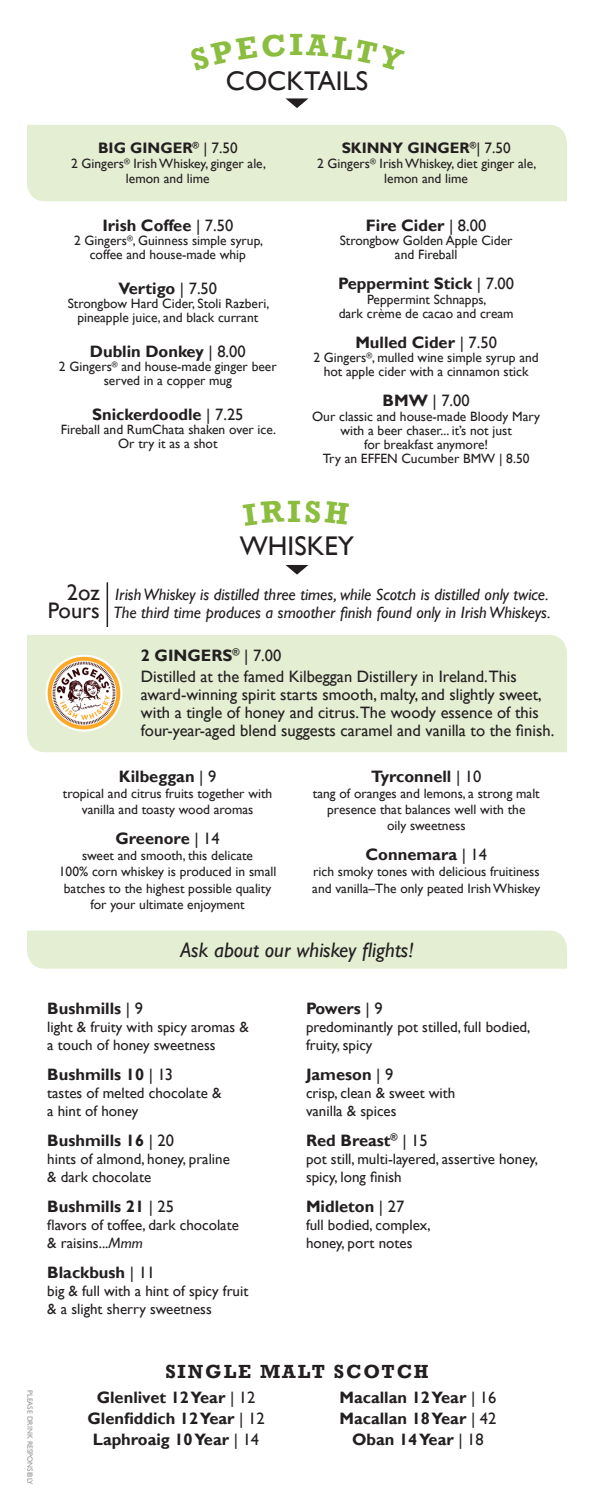
<style>
.page{position:relative;width:594px;height:1512px;background:#fff}
.page>*{position:absolute;margin:0;border:0;box-sizing:border-box;transform-origin:0 0}
.t1{font:700 31.5px "Rockwell";color:#8bbd3f}
.t2{font:27px "Gill Sans";color:#231f20}
.t3{font:22.5px "Gill Sans";color:#231f20}
.t4{font:italic 21px "Gill Sans";color:#231f20}
.t5{font:700 19.5px "Rockwell";letter-spacing:.1em;color:#231f20}
.t6{font:700 16.5px "Gill Sans";color:#231f20}
.t7{font:16.5px/18px "Gill Sans";color:#231f20}
.t8{font:italic 16.5px "Gill Sans";color:#231f20}
.t9{font:700 15.15px "Gill Sans";color:#231f20}
.t10{font:15px/18px "Gill Sans";color:#231f20}
.t11{font:13.5px/14.2px "Gill Sans";color:#231f20;text-align:center}
.t12{font:7.5px "Gill Sans";color:#939598}
.s1{font-weight:400}
.s2{font-weight:700}
.s3{font-style:italic}
</style>
<div class="page">
<div style="left:27px;top:931px;width:540px;height:38px;background:#e4eed3"></div>
<svg style="left:286px;top:565px;width:22px;height:10px"></svg>
<div style="left:27px;top:635px;width:540px;height:117px;background:#e4eed3"></div>
<img style="left:44px;top:652px;width:81px;height:82px">
<hr style="left:107px;top:582px;width:1px;height:45px;background:#231f20">
<div style="left:27px;top:125px;width:540px;height:76px;background:#e4eed3"></div>
<svg style="left:286px;top:98px;width:22px;height:10px"></svg>
<p class="t1" style="left:289px;top:25px;width:15px">I</p>
<p class="t2" style="left:226px;top:65px;width:144px">COCKTAILS</p>
<p class="t9" style="left:98px;top:139px;width:141px">BIG GINGER<sup>®</sup> <span class="s1">| 7.50</span></p>
<p class="t11" style="left:71px;top:156px;width:196px;line-height:15px">2 Gingers<sup>®</sup> Irish Whiskey, ginger ale, lemon and lime</p>
<p class="t6" style="left:102px;top:215px;width:132px">Irish Coffee <span class="s1">| 7.50</span></p>
<p class="t11" style="left:74px;top:233px;width:190px">2 Gingers<sup>®</sup>, Guinness simple syrup, coffee and house-made whip</p>
<p class="t6" style="left:119px;top:278px;width:100px">Vertigo <span class="s1">| 7.50</span></p>
<p class="t11" style="left:68px;top:296px;width:203px">Strongbow Hard Cider, Stoli Razberi,</p>
<p class="t11" style="left:77px;top:311px;width:182px">pineapple juice, and black currant</p>
<p class="t6" style="left:90px;top:341px;width:157px">Dublin Donkey <span class="s1">| 8.00</span></p>
<p class="t11" style="left:59px;top:359px;width:219px">2 Gingers<sup>®</sup> and house-made ginger beer served in a copper mug</p>
<p class="t6" style="left:92px;top:404px;width:153px">Snickerdoodle <span class="s1">| 7.25</span></p>
<p class="t11" style="left:61px;top:422px;width:217px">Fireball and RumChata shaken over ice.<br>Or try it as a shot</p>
<p class="t9" style="left:342px;top:139px;width:170px">SKINNY GINGER<sup>®</sup><span class="s1">| 7.50</span></p>
<p class="t11" style="left:317px;top:156px;width:221px">2 Gingers<sup>®</sup> Irish Whiskey, diet ginger ale,</p>
<p class="t11" style="left:384px;top:171px;width:85px">lemon and lime</p>
<p class="t6" style="left:366px;top:215px;width:122px">Fire Cider <span class="s1">| 8.00</span></p>
<p class="t11" style="left:340px;top:233px;width:174px">Strongbow Golden Apple Cider and Fireball</p>
<p class="t6" style="left:338px;top:274px;width:177px">Peppermint Stick <span class="s1">| 7.00</span></p>
<p class="t11" style="left:339px;top:292px;width:176px">Peppermint Schnapps,<br>dark crème de cacao and cream</p>
<p class="t6" style="left:355px;top:332px;width:143px">Mulled Cider <span class="s1">| 7.50</span></p>
<p class="t11" style="left:313px;top:350px;width:227px">2 Gingers<sup>®</sup>, mulled wine simple syrup and hot apple cider with a cinnamon stick</p>
<p class="t7" style="left:383px;top:392px;width:89px"><span class="s2">BMW</span> | 7.00</p>
<p class="t11" style="left:312px;top:409px;width:229px">Our classic and house-made Bloody Mary with a beer chaser... it’s not just<br>for breakfast anymore!</p>
<p class="t11" style="left:323px;top:452px;width:208px">Try an EFFEN Cucumber BMW | 8.50</p>
<p class="t3" style="left:67px;top:579px;width:35px">2oz</p>
<p class="t3" style="left:48px;top:597px;width:54px">Pours</p>
<p class="t1" style="left:287px;top:492px;width:15px">I</p>
<p class="t2" style="left:240px;top:530px;width:116px">WHISKEY</p>
<p class="t8" style="left:115px;top:585px;width:435px">Irish Whiskey is distilled three times, while Scotch is distilled only twice.</p>
<p class="t8" style="left:113px;top:603px;width:439px">The third time produces a smoother finish found only in Irish Whiskeys.</p>
<p class="t6" style="left:141px;top:645px;width:142px">2 GINGERS<sup>®</sup> <span class="s1">| 7.00</span></p>
<p class="t7" style="left:141px;top:667px;width:377px">Distilled at the famed Kilbeggan Distillery in Ireland.This</p>
<p class="t7" style="left:141px;top:685px;width:415px">award-winning spirit starts smooth, malty, and slightly sweet, with a tingle of honey and citrus.The woody essence of this four-year-aged blend suggests caramel and vanilla to the finish.</p>
<p class="t6" style="left:119px;top:766px;width:99px">Kilbeggan <span class="s1">| 9</span></p>
<p class="t11" style="left:63px;top:786px;width:211px">tropical and citrus fruits together with</p>
<p class="t11" style="left:82px;top:802px;width:173px">vanilla and toasty wood aromas</p>
<p class="t6" style="left:116px;top:829px;width:106px">Greenore <span class="s1">| 14</span></p>
<p class="t11" style="left:59px;top:847px;width:219px;line-height:16.2px">sweet and smooth, this delicate<br>100% corn whiskey is produced in small batches to the highest possible quality for your ultimate enjoyment</p>
<p class="t6" style="left:371px;top:766px;width:112px">Tyrconnell <span class="s1">| 10</span></p>
<p class="t11" style="left:313px;top:785px;width:228px;line-height:16.2px">tang of oranges and lemons, a strong malt presence that balances well with the</p>
<p class="t11" style="left:387px;top:818px;width:80px">oily sweetness</p>
<p class="t6" style="left:366px;top:845px;width:123px">Connemara <span class="s1">| 14</span></p>
<p class="t11" style="left:313px;top:865px;width:228px">rich smoky tones with delicious fruitiness</p>
<p class="t11" style="left:312px;top:881px;width:230px">and vanilla–The only peated Irish Whiskey</p>
<p class="t4" style="left:180px;top:938px;width:235px">Ask about our whiskey flights!</p>
<p class="t6" style="left:47px;top:998px;width:97px">Bushmills <span class="s1">| 9</span></p>
<p class="t10" style="left:47px;top:1018px;width:203px">light &amp; fruity with spicy aromas &amp;</p>
<p class="t10" style="left:47px;top:1036px;width:170px">a touch of honey sweetness</p>
<p class="t6" style="left:47px;top:1064px;width:127px">Bushmills 10 <span class="s1">| 13</span></p>
<p class="t10" style="left:47px;top:1084px;width:176px">tastes of melted chocolate &amp;</p>
<p class="t10" style="left:47px;top:1102px;width:93px">a hint of honey</p>
<p class="t6" style="left:47px;top:1130px;width:128px">Bushmills 16 <span class="s1">| 20</span></p>
<p class="t10" style="left:47px;top:1150px;width:184px">hints of almond, honey, praline</p>
<p class="t10" style="left:47px;top:1168px;width:105px">&amp; dark chocolate</p>
<p class="t6" style="left:47px;top:1196px;width:128px">Bushmills 21 <span class="s1">| 25</span></p>
<p class="t10" style="left:47px;top:1216px;width:193px">flavors of toffee, dark chocolate</p>
<p class="t10" style="left:47px;top:1234px;width:97px">&amp; raisins...<span class="s3">Mmm</span></p>
<p class="t6" style="left:47px;top:1262px;width:109px">Blackbush <span class="s1">| 11</span></p>
<p class="t10" style="left:47px;top:1282px;width:203px">big &amp; full with a hint of spicy fruit &amp; a slight sherry sweetness</p>
<p class="t6" style="left:306px;top:998px;width:78px">Powers <span class="s1">| 9</span></p>
<p class="t10" style="left:306px;top:1018px;width:226px">predominantly pot stilled, full bodied,</p>
<p class="t10" style="left:306px;top:1036px;width:68px">fruity, spicy</p>
<p class="t6" style="left:306px;top:1064px;width:89px">Jameson <span class="s1">| 9</span></p>
<p class="t10" style="left:306px;top:1084px;width:151px">crisp, clean &amp; sweet with vanilla &amp; spices</p>
<p class="t6" style="left:306px;top:1130px;width:123px">Red Breast<sup>®</sup> <span class="s1">| 15</span></p>
<p class="t10" style="left:306px;top:1150px;width:233px">pot still, multi-layered, assertive honey, spicy, long finish</p>
<p class="t6" style="left:306px;top:1196px;width:100px">Midleton <span class="s1">| 27</span></p>
<p class="t10" style="left:306px;top:1216px;width:126px">full bodied, complex, honey, port notes</p>
<p class="t12" style="left:34px;top:1390px;width:96px;rotate:90deg">PLEASE DRINK RESPONSIBLY</p>
<p class="t5" style="left:165px;top:1359px;width:265px">SINGLE MALT SCOTCH</p>
<p class="t6" style="left:97px;top:1388px;width:160px">Glenlivet 12 Year <span class="s1">| 12</span></p>
<p class="t6" style="left:88px;top:1409px;width:179px">Glenfiddich 12 Year <span class="s1">| 12</span></p>
<p class="t6" style="left:93px;top:1430px;width:168px">Laphroaig 10 Year <span class="s1">| 14</span></p>
<p class="t6" style="left:339px;top:1388px;width:158px">Macallan 12 Year <span class="s1">| 16</span></p>
<p class="t6" style="left:339px;top:1409px;width:158px">Macallan 18 Year <span class="s1">| 42</span></p>
<p class="t6" style="left:352px;top:1430px;width:133px">Oban 14 Year <span class="s1">| 18</span></p>
</div>
